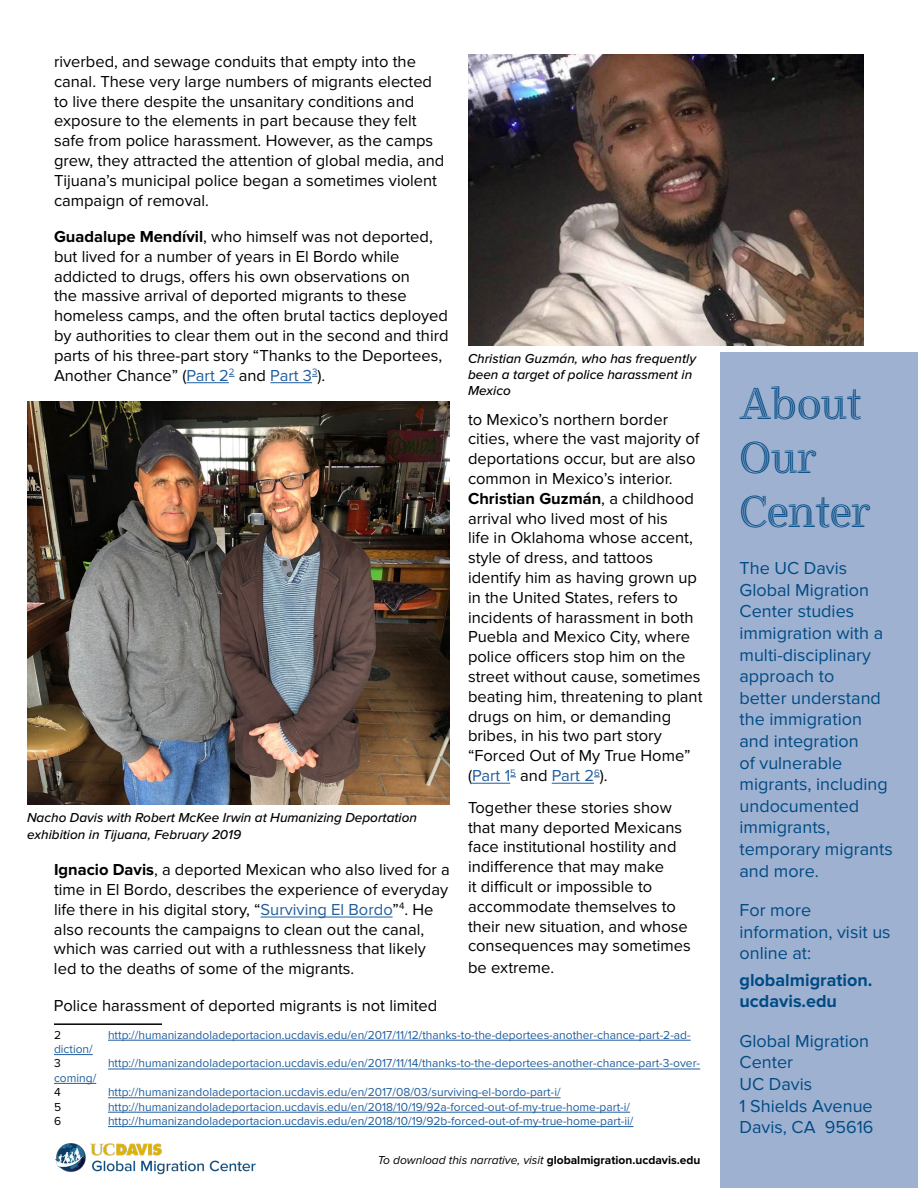
<style>
.page{position:relative;width:918px;height:1188px;background:#fff}
.page>*{position:absolute;margin:0;border:0;box-sizing:border-box;transform-origin:0 0}
.t1{font:45px/54px "Ryman";color:#004b85}
.t2{font:18px/21.6px "Proxima Nova";color:#004b85}
.t3{font:700 18px/21.6px "Proxima Nova";color:#004b85}
.t4{font:16.5px/19.8px "Proxima Nova";color:#000}
.t5{font:italic 500 13.5px/16.2px "Proxima Nova";color:#000}
.t6{font:12px "Proxima Nova";color:#215e9e}
.t7{font:italic 12px "Proxima Nova";color:#000}
.t8{font:12px "Proxima Nova";color:#000}
.s1{font-weight:700}
.s2{color:#215e9e}
.s3{font-weight:700;font-style:normal}
</style>
<div class="page">
<hr style="left:187px;top:382px;width:42px;height:1px;background:#215e9e">
<hr style="left:270px;top:382px;width:42px;height:1px;background:#215e9e">
<hr style="left:261px;top:917px;width:132px;height:1px;background:#215e9e">
<hr style="left:54px;top:1023px;width:108px;height:2px;background:#000">
<hr style="left:108px;top:1040px;width:583px;height:1px;background:#215e9e">
<hr style="left:54px;top:1054px;width:39px;height:1px;background:#215e9e">
<hr style="left:108px;top:1069px;width:592px;height:1px;background:#215e9e">
<hr style="left:54px;top:1083px;width:42px;height:1px;background:#215e9e">
<hr style="left:108px;top:1098px;width:453px;height:1px;background:#215e9e">
<hr style="left:108px;top:1112px;width:522px;height:1px;background:#215e9e">
<hr style="left:108px;top:1126px;width:525px;height:1px;background:#215e9e">
<hr style="left:472px;top:783px;width:38px;height:1px;background:#215e9e">
<hr style="left:552px;top:783px;width:42px;height:1px;background:#215e9e">
<div style="left:721px;top:353px;width:197px;height:835px;background:#9fb1d0"></div>
<img style="left:55px;top:1143px;width:201px;height:32px">
<img style="left:27px;top:402px;width:423px;height:403px">
<img style="left:468px;top:54px;width:396px;height:292px">
<p class="t4" style="left:54px;top:52px;width:392px">riverbed, and sewage conduits that empty into the canal. These very large numbers of migrants elected to live there despite the unsanitary conditions and exposure to the elements in part because they felt safe from police harassment. However, as the camps grew, they attracted the attention of global media, and Tijuana’s municipal police began a sometimes violent campaign of removal.</p>
<p class="t4" style="left:54px;top:227px;width:396px"><span class="s1">Guadalupe Mendívil</span>, who himself was not deported, but lived for a number of years in El Bordo while addicted to drugs, offers his own observations on<br>the massive arrival of deported migrants to these homeless camps, and the often brutal tactics deployed by authorities to clear them out in the second and third parts of his three-part story “Thanks to the Deportees, Another Chance” (<span class="s2">Part 2</span><sup>2</sup> and <span class="s2">Part 3</span><sup>3</sup>).</p>
<p class="t5" style="left:468px;top:351px;width:230px">Christian Guzmán, who has frequently been a target of police harassment in<br>Mexico</p>
<p class="t4" style="left:468px;top:410px;width:236px">to Mexico’s northern border cities, where the vast majority of deportations occur, but are also common in Mexico’s interior.<br><span class="s1">Christian Guzmán</span>, a childhood arrival who lived most of his<br>life in Oklahoma whose accent, style of dress, and tattoos identify him as having grown up in the United States, refers to incidents of harassment in both<br>Puebla and Mexico City, where police officers stop him on the street without cause, sometimes beating him, threatening to plant drugs on him, or demanding bribes, in his two part story “Forced Out of My True Home” (<span class="s2">Part 1</span><sup>5</sup> and <span class="s2">Part 2</span><sup>6</sup>).</p>
<p class="t4" style="left:468px;top:798px;width:224px">Together these stories show that many deported Mexicans face institutional hostility and indifference that may make<br>it difficult or impossible to accommodate themselves to their new situation, and whose consequences may sometimes</p>
<p class="t4" style="left:468px;top:958px;width:88px">be extreme.</p>
<p class="t5" style="left:27px;top:811px;width:392px">Nacho Davis with Robert McKee Irwin at Humanizing Deportation exhibition in Tijuana, February 2019</p>
<p class="t4" style="left:54px;top:860px;width:398px"><span class="s1">Ignacio Davis</span>, a deported Mexican who also lived for a time in El Bordo, describes the experience of everyday life there in his digital story, “<span class="s2">Surviving El Bordo</span>”<sup>4</sup>. He also recounts the campaigns to clean out the canal, which was carried out with a ruthlessness that likely led to the deaths of some of the migrants.</p>
<p class="t4" style="left:54px;top:996px;width:385px">Police harassment of deported migrants is not limited</p>
<p class="t8" style="left:54px;top:1028px;width:9px">2</p>
<p class="t6" style="left:108px;top:1028px;width:584px">http://humanizandoladeportacion.ucdavis.edu/en/2017/11/12/thanks-to-the-deportees-another-chance-part-2-ad-</p>
<p class="t6" style="left:54px;top:1042px;width:40px">diction/</p>
<p class="t8" style="left:54px;top:1057px;width:8px">3</p>
<p class="t6" style="left:108px;top:1057px;width:594px">http://humanizandoladeportacion.ucdavis.edu/en/2017/11/14/thanks-to-the-deportees-another-chance-part-3-over-</p>
<p class="t6" style="left:54px;top:1071px;width:44px">coming/</p>
<p class="t8" style="left:54px;top:1085px;width:8px">4</p>
<p class="t6" style="left:108px;top:1085px;width:454px">http://humanizandoladeportacion.ucdavis.edu/en/2017/08/03/surviving-el-bordo-part-i/</p>
<p class="t8" style="left:54px;top:1100px;width:9px">5</p>
<p class="t6" style="left:108px;top:1100px;width:524px">http://humanizandoladeportacion.ucdavis.edu/en/2018/10/19/92a-forced-out-of-my-true-home-part-i/</p>
<p class="t8" style="left:54px;top:1114px;width:9px">6</p>
<p class="t6" style="left:108px;top:1114px;width:527px">http://humanizandoladeportacion.ucdavis.edu/en/2018/10/19/92b-forced-out-of-my-true-home-part-ii/</p>
<p class="t7" style="left:378px;top:1153px;width:324px">To download this narrative, visit <span class="s3">globalmigration.ucdavis.edu</span></p>
<h1 class="t1" style="left:740px;top:377px;width:132px">About<br>Our<br>Center</h1>
<p class="t2" style="left:740px;top:558px;width:155px">The UC Davis<br>Global Migration<br>Center studies immigration with a multi-disciplinary approach to<br>better understand the immigration and integration<br>of vulnerable migrants, including undocumented immigrants, temporary migrants and more.</p>
<p class="t2" style="left:740px;top:900px;width:153px">For more information, visit us online at:</p>
<p class="t3" style="left:740px;top:970px;width:134px">globalmigration. ucdavis.edu</p>
<p class="t2" style="left:740px;top:1031px;width:135px">Global Migration<br>Center<br>UC Davis<br>1 Shields Avenue<br>Davis, CA 95616</p>
</div>
